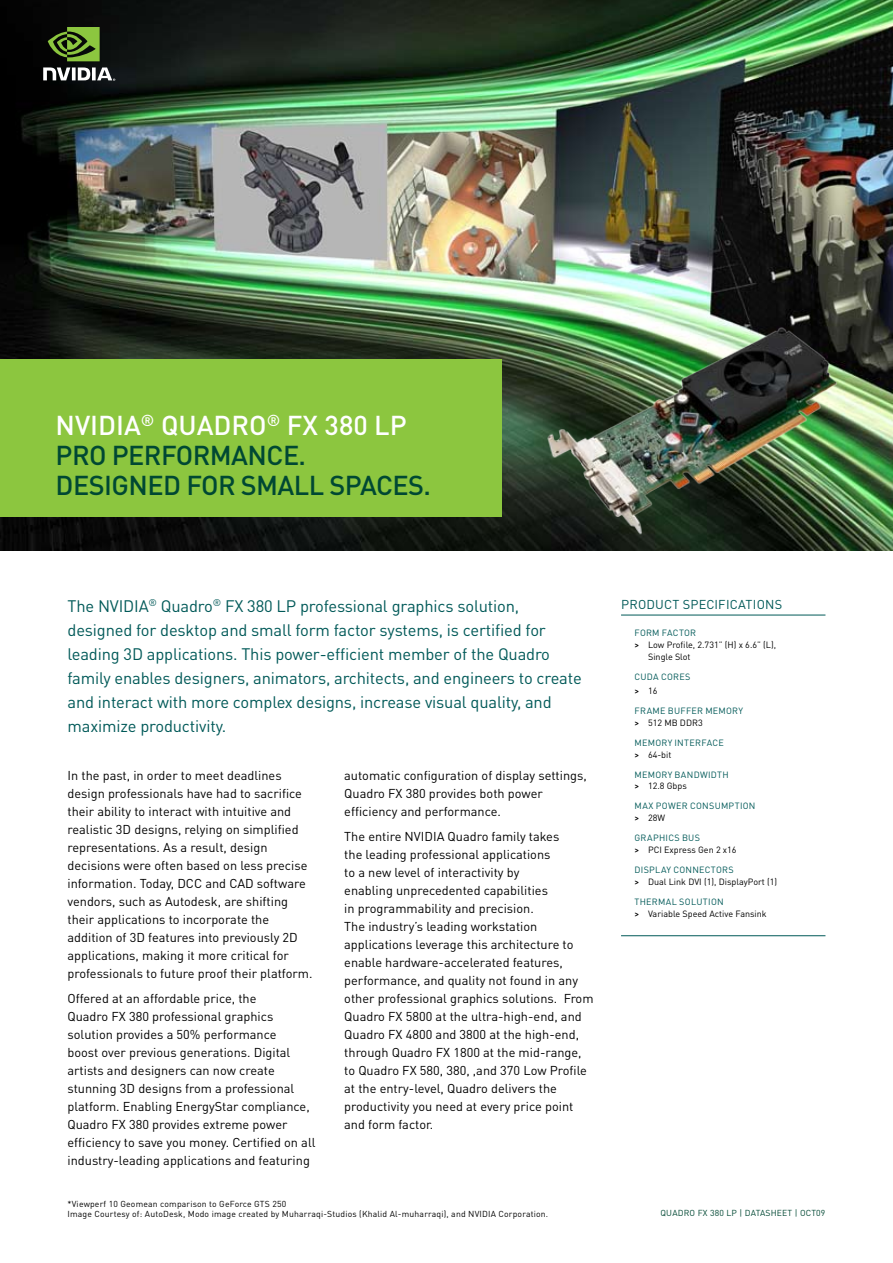
<style>
.page{position:relative;width:893px;height:1263px;background:#fff}
.page>*{position:absolute;margin:0;border:0;box-sizing:border-box;transform-origin:0 0}
.t1{font:500 27px "DIN Pro";letter-spacing:-.02em;color:#004833}
.t2{font:500 27px/30px "DIN Pro";color:#fff}
.t3{font:16.5px/24px "DIN Pro";letter-spacing:-.01em;color:#005958}
.t4{font:12.75px/18px "DIN Pro";color:#000}
.t5{font:12.75px "DIN Pro";letter-spacing:.015em;color:#005958}
.t6{font:9px/12px "DIN Pro";color:#000}
.t7{font:9px/13.5px "DIN Pro";letter-spacing:.025em;color:#005958}
.t8{font:9px/12px "DIN Pro";letter-spacing:.045em;color:#005958}
.t9{font:8.7px/10.4px "DIN Pro";letter-spacing:.02em;color:#000}
.t10{font:8.7px "DIN Pro";letter-spacing:.02em;color:#004833}
.s1{color:#004833}
.s2{font-weight:500}
.s3{font-weight:500;color:#000}
.s4{color:#000}
.s5{color:#005958}
</style>
<div class="page">
<img style="left:0;top:0;width:893px;height:551px">
<svg style="left:43px;top:67px;width:72px;height:14px"></svg>
<svg style="left:48px;top:27px;width:52px;height:34px"></svg>
<img style="left:545px;top:322px;width:305px;height:221px">
<div style="left:0;top:359px;width:501px;height:157px;background:#8cc63f"></div>
<hr style="left:621px;top:615px;width:204px;height:1px;background:#005958">
<hr style="left:621px;top:935px;width:204px;height:1px;background:#005958">
<h1 class="t2" style="left:56px;top:409px;width:353px">NVIDIA<sup>®</sup> QUADRO<sup>®</sup> FX 380 LP<br><span class="s1">PRO</span></h1>
<h1 class="t1" style="left:112px;top:436px;width:49px">PERFOR</h1>
<h1 class="t1" style="left:210px;top:436px;width:98px">MANCE.</h1>
<h1 class="t1" style="left:56px;top:466px;width:147px">DESIGNED FOR</h1>
<h1 class="t1" style="left:241px;top:466px;width:54px">SMALL</h1>
<h1 class="t1" style="left:330px;top:466px;width:103px">SPACES.</h1>
<p class="t3" style="left:68px;top:593px;width:516px">The NVIDIA<sup>®</sup> Quadro<sup>®</sup> FX 380 LP professional graphics solution, designed for desktop and small form factor systems, is certified for leading 3D applications. This power-efficient member of the Quadro family enables designers, animators, architects, and engineers to create and interact with more complex designs, increase visual quality, and maximize productivity.</p>
<p class="t4" style="left:68px;top:766px;width:246px">In the past, in order to meet deadlines design professionals have had to sacrifice their ability to interact with intuitive and realistic 3D designs, relying on simplified representations. As a result, design decisions were often based on less precise information. Today, DCC and CAD software vendors, such as Autodesk, are shifting their applications to incorporate the addition of 3D features into previously 2D applications, making it more critical for professionals to future proof their platform.</p>
<p class="t4" style="left:68px;top:989px;width:250px">Offered at an affordable price, the<br>Quadro FX 380 professional graphics solution provides a 50% performance<br>boost over previous generations. Digital artists and designers can now create stunning 3D designs from a professional platform. Enabling EnergyStar compliance, Quadro FX 380 provides extreme power efficiency to save you money. Certified on all industry-leading applications and featuring</p>
<p class="t4" style="left:344px;top:766px;width:244px">automatic configuration of display settings,<br>Quadro FX 380 provides both power efficiency and performance.</p>
<p class="t4" style="left:344px;top:827px;width:251px">The entire NVIDIA Quadro family takes<br>the leading professional applications<br>to a new level of interactivity by<br>enabling unprecedented capabilities<br>in programmability and precision.<br>The industry’s leading workstation applications leverage this architecture to enable hardware-accelerated features, performance, and quality not found in any other professional graphics solutions. From Quadro FX 5800 at the ultra-high-end, and Quadro FX 4800 and 3800 at the high-end, through Quadro FX 1800 at the mid-range, to Quadro FX 580, 380, ,and 370 Low Profile at the entry-level, Quadro delivers the productivity you need at every price point and form factor.</p>
<p class="t9" style="left:68px;top:1198px;width:482px">*Viewperf 10 Geomean comparison to GeForce GTS 250<br>Image Courtesy of: AutoDesk, Modo image created by Muharraqi-Studios (Khalid Al-muharraqi), and NVIDIA Corporation.</p>
<p class="t5" style="left:621px;top:596px;width:163px">PRODUCT SPECIFICATIONS</p>
<p class="t7" style="left:634px;top:626px;width:63px">FORM FACTOR</p>
<p class="t6" style="left:634px;top:638px;width:143px"><span class="s2">&gt;</span> Low Profile, 2.731” (H) x 6.6” (L),</p>
<p class="t6" style="left:648px;top:650px;width:44px">Single Slot</p>
<p class="t7" style="left:634px;top:670px;width:40px">CUDA Cores <span class="s3">&gt;</span> <span class="s4">16</span></p>
<p class="t7" style="left:634px;top:703px;width:13px">Frame</p>
<p class="t7" style="left:668px;top:703px;width:13px">Buffer</p>
<p class="t7" style="left:705px;top:703px;width:15px">Memor</p>
<p class="t7" style="left:738px;top:703px;width:6px">y</p>
<p class="t6" style="left:634px;top:716px;width:70px"><span class="s2">&gt;</span> 512 MB DDR3</p>
<p class="t7" style="left:634px;top:735px;width:15px">Memor</p>
<p class="t7" style="left:634px;top:736px;width:49px;line-height:12px;text-indent:33px">y Interface <span class="s3">&gt;</span> <span class="s4">64-bit</span></p>
<p class="t7" style="left:634px;top:767px;width:15px">Memor</p>
<p class="t7" style="left:668px;top:767px;width:21px">y Band</p>
<p class="t7" style="left:700px;top:767px;width:14px">width</p>
<p class="t6" style="left:634px;top:780px;width:54px"><span class="s2">&gt;</span> 12.8 Gbps</p>
<p class="t8" style="left:634px;top:800px;width:69px">Max Power Consumption <span class="s3">&gt;</span> <span class="s4">28W</span></p>
<p class="t7" style="left:634px;top:831px;width:13px">Graphics</p>
<p class="t6" style="left:634px;top:832px;width:104px;text-align:center"><span class="s5">Bus<br></span><span class="s2">&gt;</span> PCI Express Gen 2 x16</p>
<p class="t7" style="left:634px;top:863px;width:13px">Displa</p>
<p class="t6" style="left:634px;top:864px;width:144px;text-indent:32px"><span class="s5">y Connectors<br></span><span class="s2">&gt;</span> Dual Link DVI (1), DisplayPort (1)</p>
<p class="t7" style="left:634px;top:895px;width:13px">Thermal</p>
<p class="t6" style="left:634px;top:896px;width:134px;text-indent:45px"><span class="s5">Solution<br></span><span class="s2">&gt;</span> Variable Speed Active Fansink</p>
<p class="t10" style="left:660px;top:1206px;width:166px">QUADRO FX 380 LP | DATASHEET | OCT09</p>
</div>
